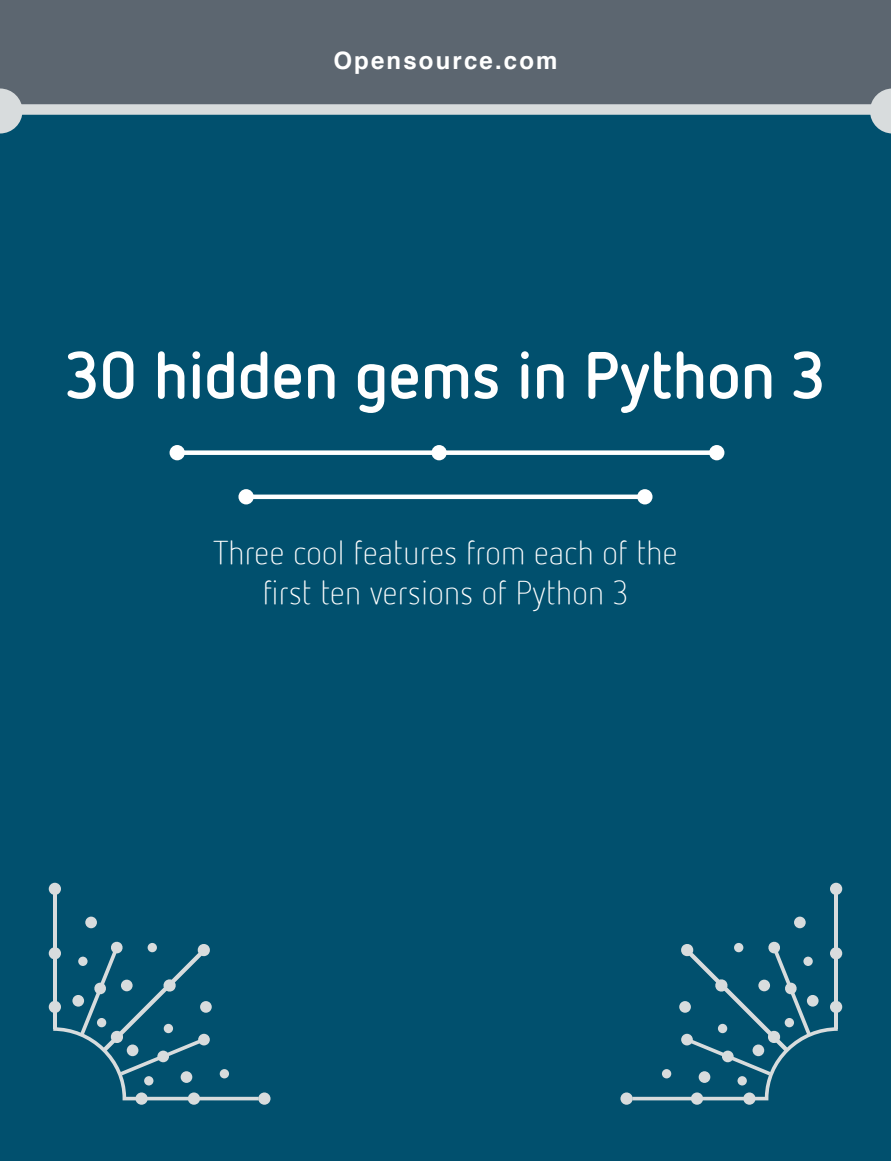
<style>
.page{position:relative;width:891px;height:1161px;background:#01506e}
.page>*{position:absolute;margin:0;border:0;box-sizing:border-box;transform-origin:0 0}
.t1{font:700 66px "Netto OT";color:#fff}
.t2{font:300 33px/39.6px "Netto OT";letter-spacing:.01em;color:#fff;text-align:center}
.t3{font:700 24px "Helvetica";letter-spacing:.09em;color:#fff}
</style>
<div class="page">
<svg style="left:0;top:0;width:891px;height:115px;fill:#5c6670"></svg>
<svg style="left:620px;top:1092px;width:13px;height:13px"></svg>
<div style="left:691px;top:1092px;width:12px;height:13px;background:#d8dcdd;border-radius:50%"></div>
<svg style="left:743px;top:1092px;width:13px;height:13px"></svg>
<div style="left:794px;top:917px;width:12px;height:11px;background:#d8dcdd;border-radius:50%"></div>
<hr style="left:834px;top:895px;width:4px;height:134px;background:#d8dcdd">
<div style="left:830px;top:883px;width:12px;height:12px;background:#d8dcdd;border-radius:50%"></div>
<div style="left:830px;top:947px;width:12px;height:12px;background:#d8dcdd;border-radius:50%"></div>
<div style="left:830px;top:1001px;width:12px;height:12px;background:#d8dcdd;border-radius:50%"></div>
<svg style="left:632px;top:941px;width:206px;height:159px"></svg>
<svg style="left:258px;top:1092px;width:13px;height:13px"></svg>
<div style="left:188px;top:1092px;width:12px;height:13px;background:#d8dcdd;border-radius:50%"></div>
<svg style="left:135px;top:1092px;width:13px;height:13px"></svg>
<div style="left:85px;top:917px;width:12px;height:11px;background:#d8dcdd;border-radius:50%"></div>
<hr style="left:53px;top:895px;width:4px;height:134px;background:#d8dcdd">
<div style="left:49px;top:883px;width:12px;height:12px;background:#d8dcdd;border-radius:50%"></div>
<div style="left:49px;top:947px;width:12px;height:12px;background:#d8dcdd;border-radius:50%"></div>
<div style="left:49px;top:1001px;width:12px;height:12px;background:#d8dcdd;border-radius:50%"></div>
<svg style="left:53px;top:941px;width:206px;height:159px"></svg>
<div style="left:177px;top:450px;width:540px;height:5px;background:#fff"></div>
<div style="left:170px;top:445px;width:15px;height:15px;background:#fff;border-radius:50%"></div>
<div style="left:431px;top:445px;width:16px;height:15px;background:#fff;border-radius:50%"></div>
<div style="left:709px;top:445px;width:15px;height:15px;background:#fff;border-radius:50%"></div>
<hr style="left:246px;top:495px;width:399px;height:4px;background:#fff">
<div style="left:238px;top:489px;width:16px;height:15px;background:#fff;border-radius:50%"></div>
<div style="left:637px;top:489px;width:16px;height:15px;background:#fff;border-radius:50%"></div>
<svg style="left:0;top:88px;width:22px;height:46px"></svg>
<svg style="left:870px;top:88px;width:21px;height:46px"></svg>
<p class="t3" style="left:333px;top:41px;width:226px">Opensource.com</p>
<h1 class="t1" style="left:66px;top:338px;width:761px">30 hidden gems in Python 3</h1>
<p class="t2" style="left:213px;top:533px;width:466px">Three cool features from each of the first ten versions of Python 3</p>
</div>
